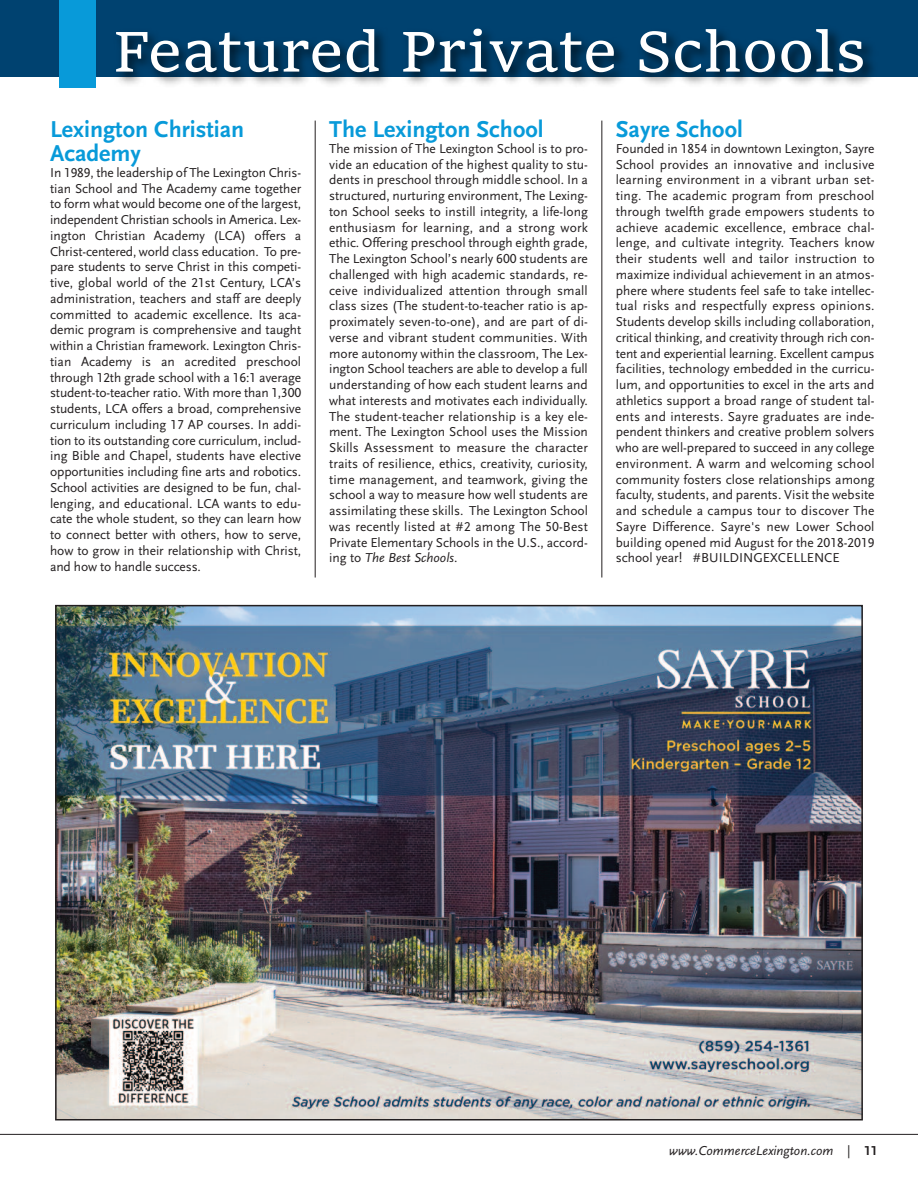
<style>
.page{position:relative;width:918px;height:1188px;background:#fff}
.page>*{position:absolute;margin:0;border:0;box-sizing:border-box;transform-origin:0 0}
.t1{font:60px "Sitka Small";color:#fff}
.t2{font:700 24px/24px "Scala Sans LF";color:#089ad9}
.t3{font:13.5px/15.8px "Scala Sans LF";color:#231f20;text-align:justify}
.t4{font:italic 13.5px "Scala Sans LF";color:#231f20}
.s1{font-style:italic}
.s2{font-style:normal}
.s3{font-weight:700;font-style:normal}
</style>
<div class="page">
<hr style="left:0;top:1134px;width:918px;height:1px;background:#231f20">
<img style="left:58px;top:608px;width:802px;height:509px">
<hr style="left:315px;top:121px;width:1px;height:457px;background:#231f20">
<hr style="left:601px;top:121px;width:1px;height:457px;background:#231f20">
<div style="left:0;top:0;width:918px;height:77px;background:#004270"></div>
<div style="left:59px;top:0;width:36px;height:88px;background:#089ad9"></div>
<img style="left:95px;top:7px;width:778px;height:81px">
<h1 class="t1" style="left:113px;top:16px;width:755px">Featured Private Schools</h1>
<h2 class="t2" style="left:50px;top:118px;width:196px">Lexington Christian<br>Academy</h2>
<p class="t3" style="left:50px;top:165px;width:253px">In 1989, the leadership of The Lexington Chris&shy;tian School and The Academy came together to form what would become one of the largest, independent Christian schools in America. Lex&shy;ington Christian Academy (LCA) offers a Christ-centered, world class education. To pre&shy;pare students to serve Christ in this competi&shy;tive, global world of the 21st Century, LCA’s administration, teachers and staff are deeply committed to academic excellence. Its aca&shy;demic program is comprehensive and taught within a Christian framework. Lexington Chris&shy;tian Academy is an acredited preschool through 12th grade school with a 16:1 average student-to-teacher ratio. With more than 1,300 students, LCA offers a broad, comprehensive curriculum including 17 AP courses. In addi&shy;tion to its outstanding core curriculum, includ&shy;ing Bible and Chapel, students have elective opportunities including fine arts and robotics.<br>School activities are designed to be fun, chal&shy;lenging, and educational. LCA wants to edu&shy;cate the whole student, so they can learn how to connect better with others, how to serve, how to grow in their relationship with Christ, and how to handle success.</p>
<h2 class="t2" style="left:329px;top:118px;width:216px">The Lexington School</h2>
<p class="t3" style="left:329px;top:141px;width:260px">The mission of The Lexington School is to pro&shy;vide an education of the highest quality to stu&shy;dents in preschool through middle school. In a structured, nurturing environment, The Lexing&shy;ton School seeks to instill integrity, a life-long enthusiasm for learning, and a strong work ethic. Offering preschool through eighth grade, The Lexington School’s nearly 600 students are challenged with high academic standards, re&shy;ceive individualized attention through small class sizes (The student-to-teacher ratio is ap&shy;proximately seven-to-one), and are part of di&shy;verse and vibrant student communities. With more autonomy within the classroom, The Lex&shy;ington School teachers are able to develop a full understanding of how each student learns and what interests and motivates each individually.<br>The student-teacher relationship is a key ele&shy;ment. The Lexington School uses the Mission Skills Assessment to measure the character traits of resilience, ethics, creativity, curiosity, time management, and teamwork, giving the school a way to measure how well students are assimilating these skills. The Lexington School was recently listed at #2 among The 50-Best Private Elementary Schools in the U.S., accord&shy;ing to <span class="s1">The Best Schools</span>.</p>
<h2 class="t2" style="left:616px;top:118px;width:129px">Sayre School</h2>
<p class="t3" style="left:616px;top:141px;width:260px">Founded in 1854 in downtown Lexington, Sayre School provides an innovative and inclusive learning environment in a vibrant urban set&shy;ting. The academic program from preschool through twelfth grade empowers students to achieve academic excellence, embrace chal&shy;lenge, and cultivate integrity. Teachers know their students well and tailor instruction to maximize individual achievement in an atmos&shy;phere where students feel safe to take intellec&shy;tual risks and respectfully express opinions.<br>Students develop skills including collaboration, critical thinking, and creativity through rich con&shy;tent and experiential learning. Excellent campus facilities, technology embedded in the curricu&shy;lum, and opportunities to excel in the arts and athletics support a broad range of student tal&shy;ents and interests. Sayre graduates are inde&shy;pendent thinkers and creative problem solvers who are well-prepared to succeed in any college environment. A warm and welcoming school community fosters close relationships among faculty, students, and parents. Visit the website and schedule a campus tour to discover The Sayre Difference. Sayre's new Lower School building opened mid August for the 2018-2019 school year! #BUILDINGEXCELLENCE</p>
<p class="t4" style="left:669px;top:1144px;width:210px">www.CommerceLexington.com <span class="s2">|</span> <span class="s3">11</span></p>
</div>
